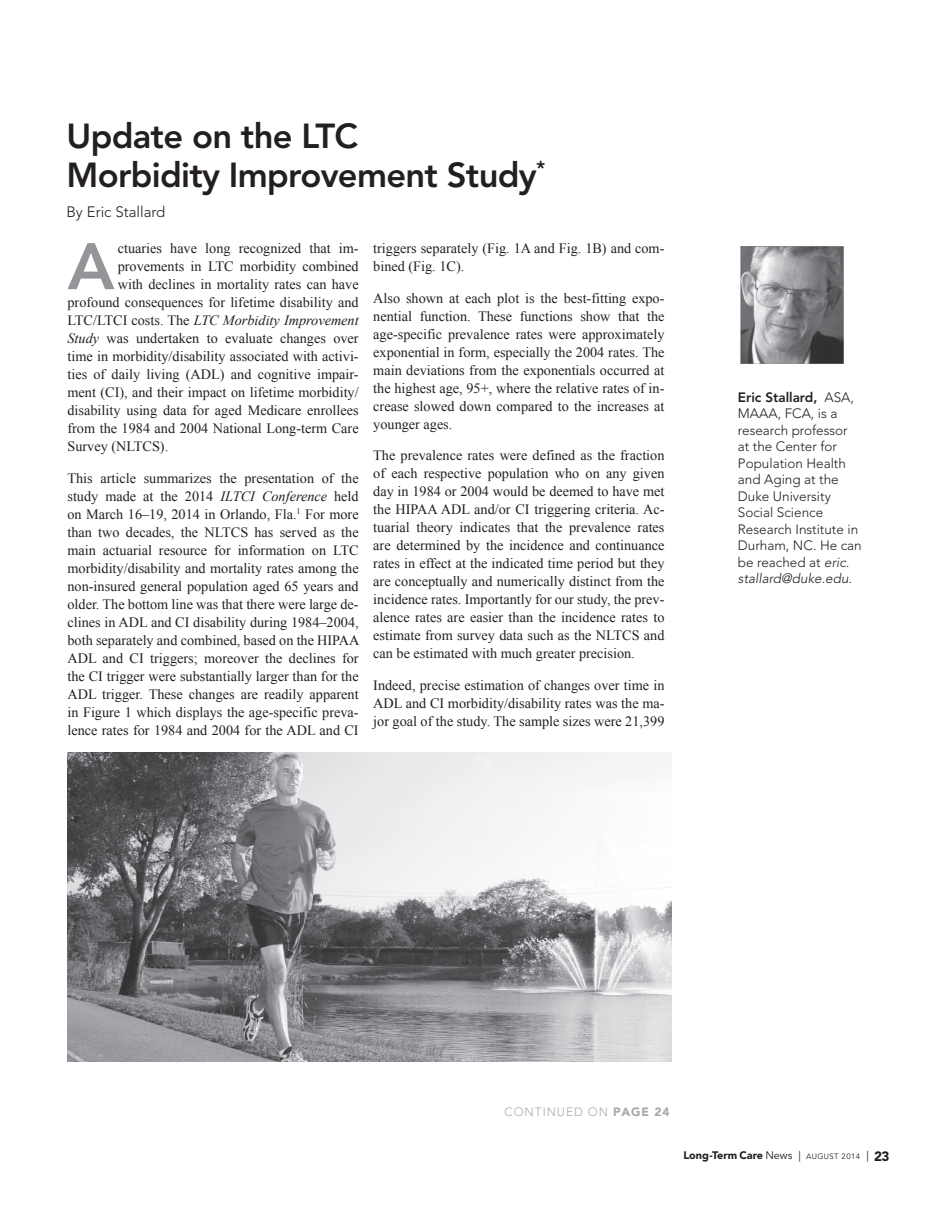
<style>
.page{position:relative;width:945px;height:1215px;background:#fff}
.page>*{position:absolute;margin:0;border:0;box-sizing:border-box;transform-origin:0 0}
.t1{font:800 65.1px "Avenir LT Std";color:#939598}
.t2{font:800 34.5px/39px "Avenir LT Std";letter-spacing:-.02em;color:#231f20}
.t3{font:300 15px "Avenir LT Std";color:#231f20}
.t4{font:14.25px/18px "Times New Roman";color:#231f20;text-align:justify}
.t5{font:italic 14.25px "Times New Roman";color:#231f20}
.t6{font:300 13.5px/16.5px "Avenir LT Std";color:#231f20}
.t7{font:300 12px "Avenir LT Std";letter-spacing:.075em;color:#a8a9ad}
.t8{font:900 10.8px "Avenir LT Std";color:#231f20}
.s1{font-style:normal}
.s2{font-style:italic}
.s3{font-weight:800}
.s4{font-weight:900}
.s5{font-weight:400}
.s6{font-weight:400;font-size:7.8px}
.s7{font-size:13.5px}
</style>
<div class="page">
<img style="left:68px;top:752px;width:603px;height:310px">
<img style="left:740px;top:246px;width:104px;height:118px">
<h2 class="t2" style="left:66px;top:116px;width:480px">Update on the LTC<br>Morbidity Improvement Study<sup>*</sup></h2>
<p class="t3" style="left:66px;top:204px;width:100px">By Eric Stallard</p>
<h1 class="t1" style="left:68px;top:228px;width:49px">A</h1>
<p class="t4" style="left:118px;top:239px;width:242px">ctuaries have long recognized that im-</p>
<p class="t4" style="left:118px;top:257px;width:242px">provements in LTC morbidity combined</p>
<p class="t4" style="left:118px;top:275px;width:242px">with declines in mortality rates can have</p>
<p class="t4" style="left:67px;top:293px;width:293px">profound consequences for lifetime disability and</p>
<p class="t5" style="left:67px;top:311px;width:293px"><span class="s1">LTC/LTCI costs. The</span> LTC Morbidity Improvement</p>
<p class="t4" style="left:67px;top:329px;width:293px"><span class="s2">Study</span> was undertaken to evaluate changes over</p>
<p class="t4" style="left:67px;top:347px;width:293px">time in morbidity/disability associated with activi-</p>
<p class="t4" style="left:67px;top:365px;width:293px">ties of daily living (ADL) and cognitive impair-</p>
<p class="t4" style="left:67px;top:383px;width:293px">ment (CI), and their impact on lifetime morbidity/</p>
<p class="t4" style="left:67px;top:401px;width:293px">disability using data for aged Medicare enrollees</p>
<p class="t4" style="left:67px;top:419px;width:293px">from the 1984 and 2004 National Long-term Care</p>
<p class="t4" style="left:67px;top:437px;width:102px">Survey (NLTCS).</p>
<p class="t4" style="left:67px;top:469px;width:294px">This article summarizes the presentation of the study made at the 2014 <span class="s2">ILTCI Conference</span> held on March 16–19, 2014 in Orlando, Fla.<sup>1</sup> For more than two decades, the NLTCS has served as the main actuarial resource for information on LTC morbidity/disability and mortality rates among the non-insured general population aged 65 years and older. The bottom line was that there were large de&shy;clines in ADL and CI disability during 1984–2004, both separately and combined, based on the HIPAA ADL and CI triggers; moreover the declines for the CI trigger were substantially larger than for the ADL trigger. These changes are readily apparent in Figure 1 which displays the age-specific preva&shy;lence rates for 1984 and 2004 for the ADL and CI</p>
<p class="t4" style="left:373px;top:239px;width:293px">triggers separately (Fig. 1A and Fig. 1B) and com&shy;bined (Fig. 1C).</p>
<p class="t4" style="left:373px;top:289px;width:293px">Also shown at each plot is the best-fitting expo&shy;nential function. These functions show that the age-specific prevalence rates were approximately exponential in form, especially the 2004 rates. The main deviations from the exponentials occurred at the highest age, 95+, where the relative rates of in&shy;crease slowed down compared to the increases at younger ages.</p>
<p class="t4" style="left:373px;top:446px;width:293px">The prevalence rates were defined as the fraction of each respective population who on any given day in 1984 or 2004 would be deemed to have met the HIPAA ADL and/or CI triggering criteria. Ac&shy;tuarial theory indicates that the prevalence rates are determined by the incidence and continuance rates in effect at the indicated time period but they are conceptually and numerically distinct from the incidence rates. Importantly for our study, the prev&shy;alence rates are easier than the incidence rates to estimate from survey data such as the NLTCS and can be estimated with much greater precision.</p>
<p class="t4" style="left:373px;top:676px;width:293px">Indeed, precise estimation of changes over time in ADL and CI morbidity/disability rates was the ma&shy;jor goal of the study. The sample sizes were 21,399</p>
<p class="t6" style="left:738px;top:389px;width:125px"><span class="s3">Eric Stallard,</span> ASA,<br>MAAA, FCA, is a research professor at the Center for<br>Population Health and Aging at the<br>Duke University<br>Social Science<br>Research Institute in<br>Durham, NC. He can be reached at <span class="s2">eric. stallard@duke.edu.</span></p>
<p class="t7" style="left:504px;top:1105px;width:167px">CONTINUED ON <span class="s4">PAGE 24</span></p>
<p class="t8" style="left:683px;top:1149px;width:208px">Long-Term Care <span class="s5">News |</span> <span class="s6">AUGUST 2014</span> <span class="s5">|</span> <span class="s7">23</span></p>
</div>
